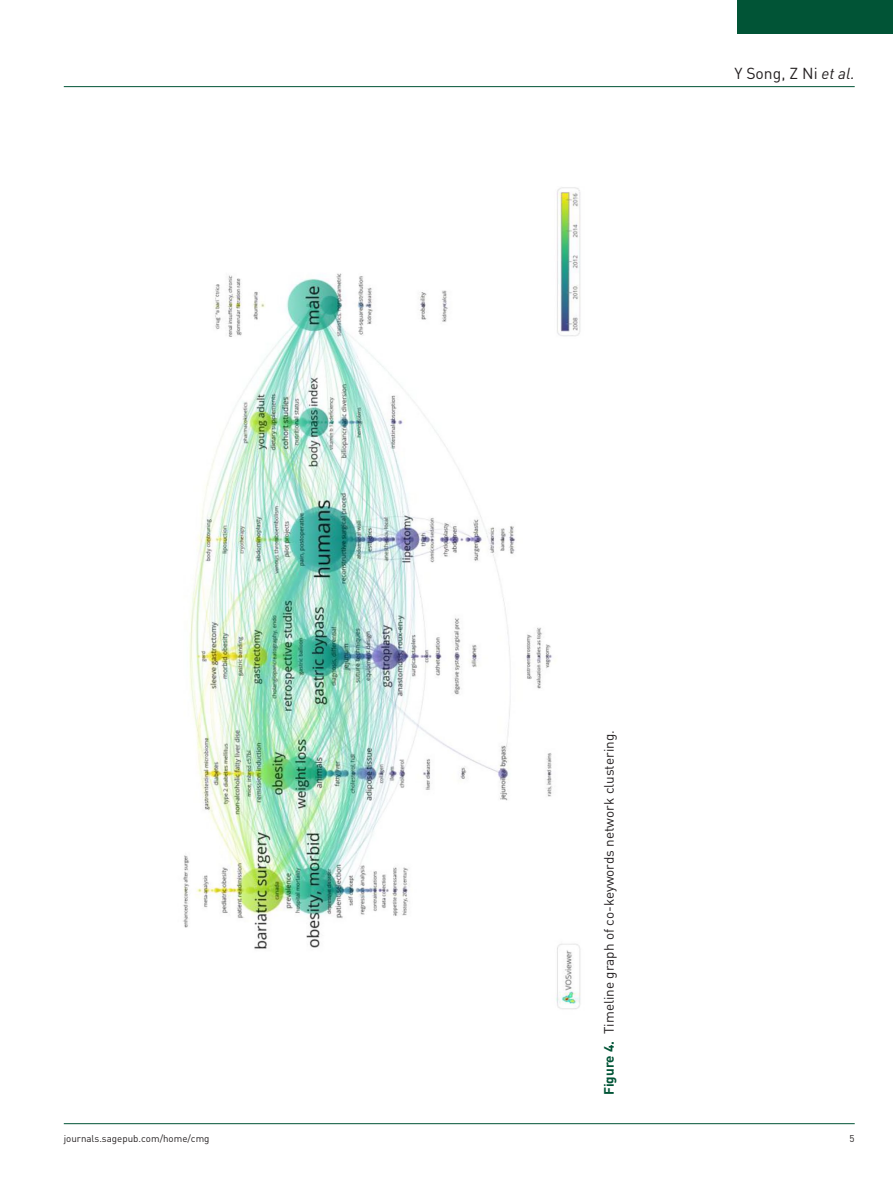
<style>
.page{position:relative;width:893px;height:1191px;background:#fff}
.page>*{position:absolute;margin:0;border:0;box-sizing:border-box;transform-origin:0 0}
.t1{font:15.75px "DIN";color:#231f20}
.t2{font:13.5px "DIN";color:#231f20}
.t3{font:9.75px "DIN";color:#231f20}
.s1{font-style:italic}
.s2{font-weight:700;color:#015436}
</style>
<div class="page">
<hr style="left:64px;top:86px;width:791px;height:1px;background:#015436">
<hr style="left:64px;top:1123px;width:791px;height:1px;background:#015436">
<div style="left:738px;top:0;width:155px;height:34px;background:#015436"></div>
<img style="left:183px;top:187px;width:398px;height:822px">
<p class="t1" style="left:734px;top:63px;width:122px">Y Song, Z Ni <span class="s1">et al.</span></p>
<p class="t2" style="left:601px;top:1095px;width:366px;rotate:-90deg"><span class="s2">Figure 4.</span> Timeline graph of co-keywords network clustering.</p>
<p class="t3" style="left:64px;top:1132px;width:147px">journals.sagepub.com/home/cmg</p>
<p class="t3" style="left:850px;top:1132px;width:7px">5</p>
</div>
